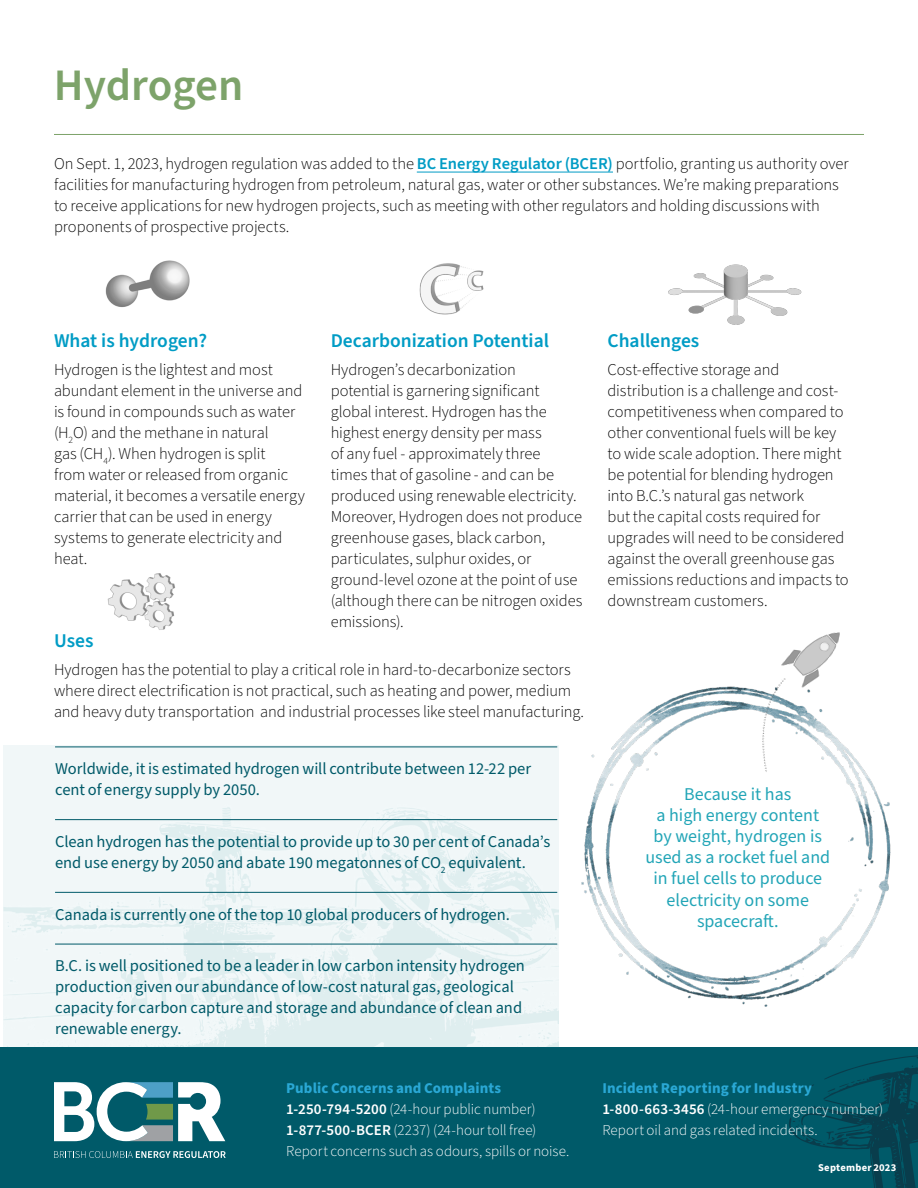
<style>
.page{position:relative;width:918px;height:1188px;background:#fff}
.page>*{position:absolute;margin:0;border:0;box-sizing:border-box;transform-origin:0 0}
.t1{font:600 45px "Source Sans Pro";color:#7da36a}
.t2{font:600 19.5px "Source Sans Pro";color:#009cc5}
.t3{font:18px/21px "Source Sans Pro";color:#22a5b7;text-align:center}
.t4{font:300 16.5px/21px "Source Sans Pro";letter-spacing:-.005em;color:#000}
.t5{font:16.5px/21px "Source Sans Pro";letter-spacing:-.005em;color:#005a69}
.t6{font:300 15px/21px "Source Sans Pro";color:#fff}
.t7{font:700 10.5px "Source Sans Pro";letter-spacing:.02em;color:#fff}
.s1{font-weight:600;color:#009cc5}
.s2{font-weight:700;color:#2aa8d5}
.s3{font-weight:600}
</style>
<div class="page">
<div style="left:0;top:1048px;width:172px;height:140px;background:#005a69"></div>
<div style="left:117px;top:1048px;width:801px;height:140px;background:#005a69"></div>
<svg style="left:789px;top:1055px;width:129px;height:133px"></svg>
<svg style="left:54px;top:1151px;width:172px;height:7px"></svg>
<svg style="left:54px;top:1082px;width:171px;height:59px"></svg>
<img style="left:105px;top:260px;width:85px;height:47px">
<img style="left:419px;top:263px;width:65px;height:52px">
<img style="left:555px;top:686px;width:336px;height:339px">
<hr style="left:54px;top:134px;width:810px;height:1px;background:#7da36a">
<hr style="left:417px;top:172px;width:196px;height:1px;background:#009cc5">
<img style="left:3px;top:746px;width:555px;height:302px">
<hr style="left:55px;top:747px;width:502px;height:1px;background:#005a69">
<hr style="left:55px;top:819px;width:502px;height:1px;background:#005a69">
<hr style="left:55px;top:892px;width:502px;height:1px;background:#005a69">
<hr style="left:55px;top:944px;width:502px;height:1px;background:#005a69">
<img style="left:107px;top:573px;width:68px;height:57px">
<img style="left:783px;top:632px;width:83px;height:82px">
<img style="left:731px;top:662px;width:123px;height:112px">
<img style="left:668px;top:264px;width:134px;height:61px">
<h1 class="t1" style="left:54px;top:55px;width:191px">Hydrogen</h1>
<p class="t4" style="left:54px;top:154px;width:796px">On Sept. 1, 2023, hydrogen regulation was added to the <span class="s1">BC Energy Regulator (BCER)</span> portfolio, granting us authority over facilities for manufacturing hydrogen from petroleum, natural gas, water or other substances. We’re making preparations to receive applications for new hydrogen projects, such as meeting with other regulators and holding discussions with proponents of prospective projects.</p>
<p class="t2" style="left:54px;top:328px;width:155px">What is hydrogen?</p>
<p class="t4" style="left:54px;top:360px;width:252px">Hydrogen is the lightest and most abundant element in the universe and is found in compounds such as water (H<sub>2</sub>O) and the methane in natural<br>gas (CH<sub>4</sub>). When hydrogen is split<br>from water or released from organic material, it becomes a versatile energy carrier that can be used in energy systems to generate electricity and heat.</p>
<p class="t2" style="left:331px;top:328px;width:220px">Decarbonization Potential</p>
<p class="t4" style="left:331px;top:360px;width:253px">Hydrogen’s decarbonization<br>potential is garnering significant global interest. Hydrogen has the highest energy density per mass<br>of any fuel - approximately three<br>times that of gasoline - and can be produced using renewable electricity.<br>Moreover, Hydrogen does not produce greenhouse gases, black carbon, particulates, sulphur oxides, or ground-level ozone at the point of use (although there can be nitrogen oxides emissions).</p>
<p class="t2" style="left:54px;top:628px;width:41px">Uses</p>
<p class="t4" style="left:54px;top:660px;width:532px">Hydrogen has the potential to play a critical role in hard-to-decarbonize sectors where direct electrification is not practical, such as heating and power, medium and heavy duty transportation and industrial processes like steel manufacturing.</p>
<p class="t5" style="left:55px;top:759px;width:478px">Worldwide, it is estimated hydrogen will contribute between 12-22 per cent of energy supply by 2050.</p>
<p class="t5" style="left:55px;top:831px;width:497px">Clean hydrogen has the potential to provide up to 30 per cent of Canada’s end use energy by 2050 and abate 190 megatonnes of CO<sub>2</sub> equivalent.</p>
<p class="t5" style="left:55px;top:904px;width:456px">Canada is currently one of the top 10 global producers of hydrogen.</p>
<p class="t5" style="left:55px;top:956px;width:471px">B.C. is well positioned to be a leader in low carbon intensity hydrogen production given our abundance of low-cost natural gas, geological capacity for carbon capture and storage and abundance of clean and renewable energy.</p>
<p class="t2" style="left:608px;top:328px;width:93px">Challenges</p>
<p class="t4" style="left:608px;top:360px;width:243px">Cost-effective storage and distribution is a challenge and cost&shy;competitiveness when compared to other conventional fuels will be key to wide scale adoption. There might be potential for blending hydrogen into B.C.’s natural gas network<br>but the capital costs required for upgrades will need to be considered against the overall greenhouse gas emissions reductions and impacts to downstream customers.</p>
<p class="t3" style="left:645px;top:785px;width:186px">Because it has<br>a high energy content by weight, hydrogen is used as a rocket fuel and in fuel cells to produce electricity on some spacecraft.</p>
<p class="t6" style="left:286px;top:1078px;width:285px"><span class="s2">Public Concerns and Complaints </span><span class="s3">1-250-794-5200</span> (24-hour public number)<br><span class="s3">1-877-500-BCER</span> (2237) (24-hour toll free)<br>Report concerns such as odours, spills or noise.</p>
<p class="t6" style="left:602px;top:1078px;width:283px"><span class="s2">Incident Reporting for Industry<br></span><span class="s3">1-800-663-3456</span> (24-hour emergency number)<br>Report oil and gas related incidents.</p>
<p class="t7" style="left:818px;top:1161px;width:80px">September 2023</p>
</div>
